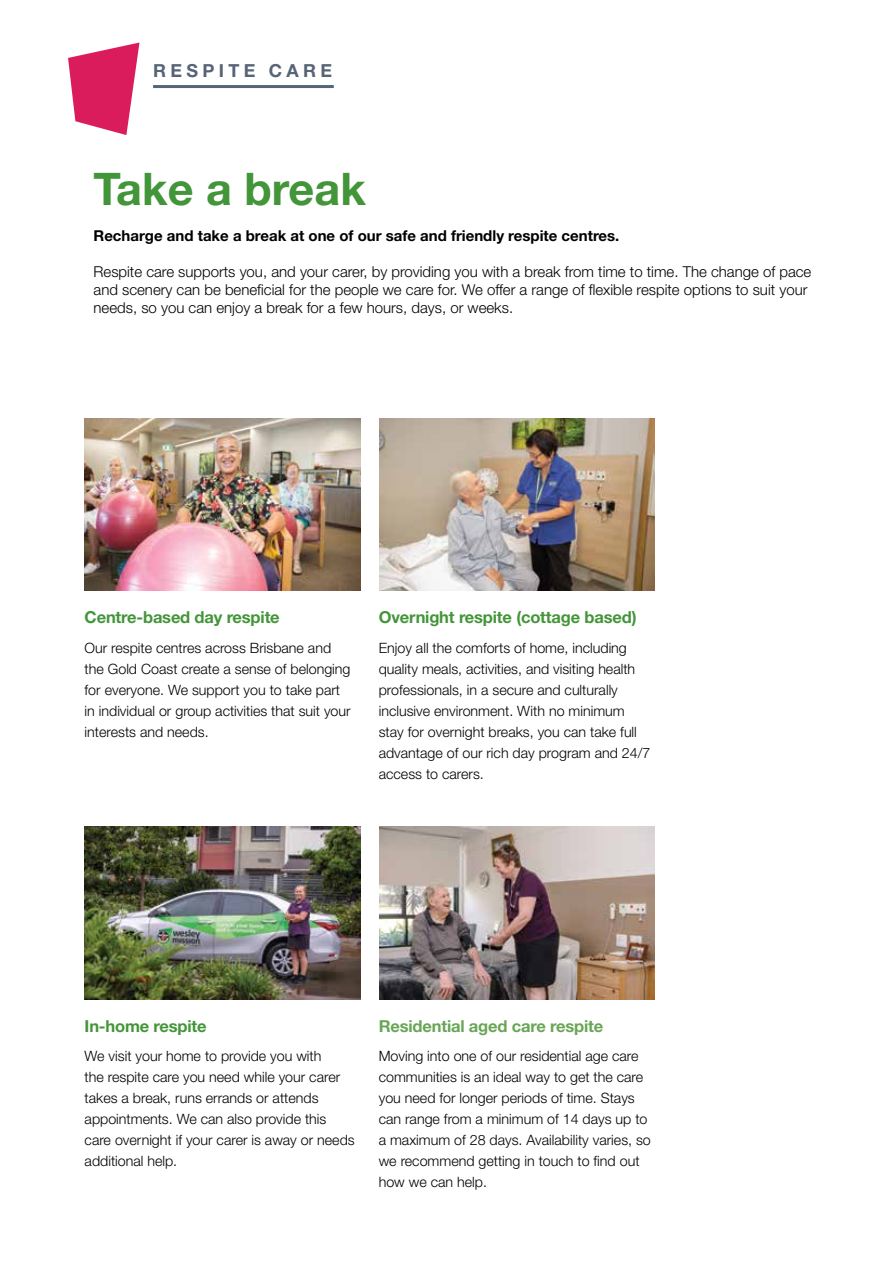
<style>
.page{position:relative;width:893px;height:1263px;background:#fff}
.page>*{position:absolute;margin:0;border:0;box-sizing:border-box;transform-origin:0 0}
.t1{font:700 45px "Helvetica Neue LT Std";color:#439539}
.t2{font:700 18px "Helvetica Neue LT Std";letter-spacing:.24em;color:#576476}
.t3{font:700 16.5px "Helvetica Neue LT Std";letter-spacing:-.01em;color:#439539}
.t4{font:700 16.5px "Helvetica Neue LT Std";letter-spacing:-.01em;color:#68a555}
.t5{font:300 15px/18px "Helvetica Neue LT Std";color:#000}
.t6{font:700 15px "Helvetica Neue LT Std";color:#000}
.t7{font:300 14.25px/21px "Helvetica Neue LT Std";color:#000}
</style>
<div class="page">
<svg style="left:68px;top:43px;width:71px;height:92px"></svg>
<img style="left:85px;top:418px;width:275px;height:173px">
<img style="left:85px;top:827px;width:275px;height:172px">
<img style="left:379px;top:418px;width:275px;height:173px">
<img style="left:379px;top:827px;width:275px;height:172px">
<hr style="left:153px;top:85px;width:181px;height:3px;background:#576476">
<p class="t2" style="left:153px;top:59px;width:181px">RESPITE CARE</p>
<h1 class="t1" style="left:94px;top:161px;width:274px">Take a break</h1>
<p class="t6" style="left:94px;top:226px;width:527px">Recharge and take a break at one of our safe and friendly respite centres.</p>
<p class="t5" style="left:94px;top:262px;width:719px">Respite care supports you, and your carer, by providing you with a break from time to time. The change of pace and scenery can be beneficial for the people we care for. We offer a range of flexible respite options to suit your needs, so you can enjoy a break for a few hours, days, or weeks.</p>
<p class="t3" style="left:85px;top:607px;width:197px">Centre-based day respite</p>
<p class="t7" style="left:85px;top:637px;width:268px">Our respite centres across Brisbane and the Gold Coast create a sense of belonging for everyone. We support you to take part in individual or group activities that suit your interests and needs.</p>
<p class="t3" style="left:379px;top:607px;width:259px">Overnight respite (cottage based)</p>
<p class="t7" style="left:379px;top:637px;width:273px">Enjoy all the comforts of home, including quality meals, activities, and visiting health professionals, in a secure and culturally inclusive environment. With no minimum stay for overnight breaks, you can take full advantage of our rich day program and 24/7 access to carers.</p>
<p class="t3" style="left:85px;top:1015px;width:124px">In-home respite</p>
<p class="t7" style="left:85px;top:1045px;width:272px">We visit your home to provide you with<br>the respite care you need while your carer takes a break, runs errands or attends appointments. We can also provide this care overnight if your carer is away or needs additional help.</p>
<p class="t4" style="left:379px;top:1015px;width:226px">Residential aged care respite</p>
<p class="t7" style="left:379px;top:1045px;width:274px">Moving into one of our residential age care communities is an ideal way to get the care you need for longer periods of time. Stays can range from a minimum of 14 days up to a maximum of 28 days. Availability varies, so we recommend getting in touch to find out how we can help.</p>
</div>
